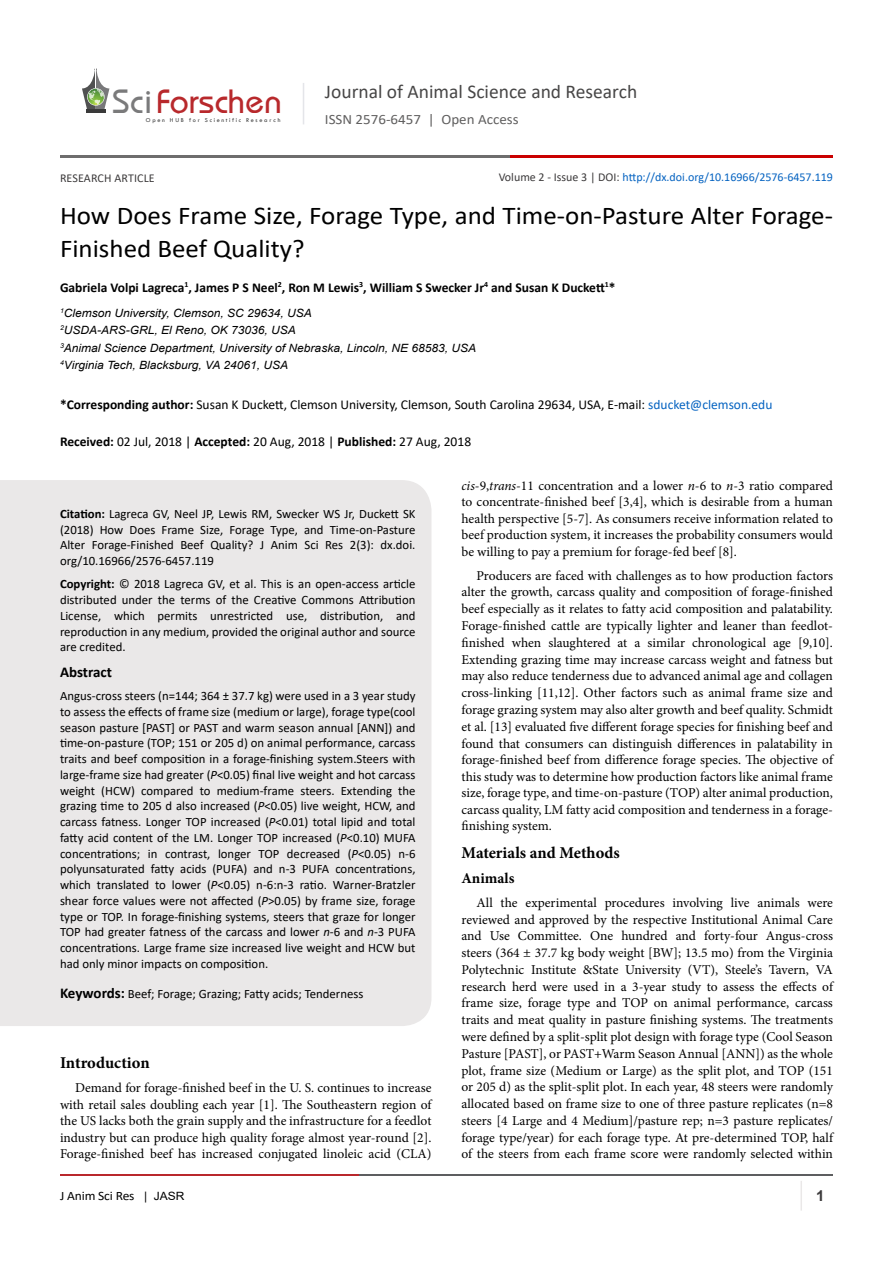
<style>
.page{position:relative;width:893px;height:1263px;background:#fff}
.page>*{position:absolute;margin:0;border:0;box-sizing:border-box;transform-origin:0 0}
.t1{font:35.1px "Opal";color:#b8292c}
.t2{font:25.65px/33px "Calibri";color:#000;scale:1.05 1}
.t3{font:19.5px "Calibri";color:#474646}
.t4{font:700 16.5px "Minion Pro";color:#000}
.List_Paragraph{font:700 15px "Calibri";color:#000}
.t5{font:700 15px "Minion Pro";color:#000}
.t6{font:700 15px "Arial";color:#3c3a3b}
.t7{font:14.25px "Calibri";color:#605f5f;scale:1.05 1}
.t8{font:13.5px/16.6px "Minion Pro";color:#000;text-align:justify}
.t9{font:13.5px "Calibri";color:#000}
.t10{font:700 13.5px "Calibri";color:#000}
.t11{font:12.9px "Calibri";letter-spacing:-.01em;color:#000;scale:1.05 1}
.t12{font:12.75px/15.8px "Calibri";color:#000;text-align:justify}
.t13{font:12px "Calibri";color:#0563c1}
.t14{font:12px "Calibri";letter-spacing:.01em;color:#3c3a3b}
.t15{font:italic 11.4px "Arial";color:#000;scale:1.05 1}
.t16{font:6.15px "Tw Cen";letter-spacing:.28em;color:#3a3a3a}
.s1{color:#7a7a7b}
.s2{color:#3c3a3b}
.s3{font-weight:700}
.s4{color:#0563c1}
.s5{font-style:italic}
.s6{font-weight:700;font-size:15px}
.s7{font-family:"Arial";font-size:11.4px}
</style>
<div class="page">
<hr style="left:86px;top:109px;width:19px;height:4px;background:#3a3a3a">
<svg style="left:82px;top:68px;width:27px;height:41px"></svg>
<hr style="left:303px;top:83px;width:1px;height:41px;background:#e4e5e9">
<hr style="left:800px;top:1181px;width:2px;height:29px;background:#eae8e8">
<hr style="left:60px;top:1174px;width:300px;height:2px;background:#b9282c">
<hr style="left:359px;top:1174px;width:474px;height:2px;background:#5d5e60">
<hr style="left:60px;top:155px;width:535px;height:2px;background:#6e6d6d">
<hr style="left:511px;top:155px;width:322px;height:2px;background:#ca0000">
<div style="left:0;top:480px;width:431px;height:546px;background:#eae8e8"></div>
<p class="t1" style="left:113px;top:80px;width:171px"><span class="s1">Sci</span>Forschen</p>
<p class="t16" style="left:146px;top:116px;width:136px">Open HUB for Scientific Research</p>
<h3 class="t3" style="left:325px;top:78px;width:314px">Journal of Animal Science and Research</h3>
<p class="t7" style="left:325px;top:110px;width:186px">ISSN 2576-6457 | Open Access</p>
<p class="t13" style="left:499px;top:169px;width:336px"><span class="s2">Volume 2 - Issue 3 | DOI:</span> http://dx.doi.org/10.16966/2576-6457.119</p>
<p class="t14" style="left:60px;top:170px;width:96px">RESEARCH ARTICLE</p>
<p class="t2" style="left:60px;top:199px;width:738px">How Does Frame Size, Forage Type, and Time-on-Pasture Alter Forage-<br>Finished Beef Quality?</p>
<p class="t10" style="left:60px;top:278px;width:557px">Gabriela Volpi Lagreca<sup>1</sup>, James P S Neel<sup>2</sup>, Ron M Lewis<sup>3</sup>, William S Swecker Jr<sup>4</sup> and Susan K Duckett<sup>1</sup>*</p>
<p class="t15" style="left:60px;top:305px;width:241px"><sup>1</sup>Clemson University, Clemson, SC 29634, USA</p>
<p class="t15" style="left:60px;top:323px;width:226px"><sup>2</sup>USDA-ARS-GRL, El Reno, OK 73036, USA</p>
<p class="t15" style="left:60px;top:340px;width:398px"><sup>3</sup>Animal Science Department, University of Nebraska, Lincoln, NE 68583, USA</p>
<p class="t15" style="left:60px;top:358px;width:219px"><sup>4</sup>Virginia Tech, Blacksburg, VA 24061, USA</p>
<p class="t9" style="left:60px;top:395px;width:714px"><span class="s3">*Corresponding author:</span> Susan K Duckett, Clemson University, Clemson, South Carolina 29634, USA, E-mail: <span class="s4">sducket@clemson.edu</span></p>
<p class="t9" style="left:60px;top:433px;width:413px"><span class="s3">Received:</span> 02 Jul, 2018 | <span class="s3">Accepted:</span> 20 Aug, 2018 | <span class="s3">Published:</span> 27 Aug, 2018</p>
<p class="t12" style="left:60px;top:505px;width:357px"><span class="s3">Citation:</span> Lagreca GV, Neel JP, Lewis RM, Swecker WS Jr, Duckett SK (2018) How Does Frame Size, Forage Type, and Time-on-Pasture Alter Forage-Finished Beef Quality? J Anim Sci Res 2(3): dx.doi. org/10.16966/2576-6457.119</p>
<p class="t12" style="left:60px;top:576px;width:357px"><span class="s3">Copyright:</span> © 2018 Lagreca GV, et al. This is an open-access article distributed under the terms of the Creative Commons Attribution License, which permits unrestricted use, distribution, and reproduction in any medium, provided the original author and source are credited.</p>
<p class="List_Paragraph" style="left:60px;top:661px;width:53px">Abstract</p>
<p class="t12" style="left:60px;top:688px;width:357px">Angus-cross steers (n=144; 364 ± 37.7 kg) were used in a 3 year study to assess the effects of frame size (medium or large), forage type(cool season pasture [PAST] or PAST and warm season annual [ANN]) and time-on-pasture (TOP; 151 or 205 d) on animal performance, carcass traits and beef composition in a forage-finishing system.Steers with large-frame size had greater (<span class="s5">P</span>&lt;0.05) final live weight and hot carcass weight (HCW) compared to medium-frame steers. Extending the grazing time to 205 d also increased (<span class="s5">P</span>&lt;0.05) live weight, HCW, and carcass fatness. Longer TOP increased (<span class="s5">P</span>&lt;0.01) total lipid and total fatty acid content of the LM. Longer TOP increased (<span class="s5">P</span>&lt;0.10) MUFA concentrations; in contrast, longer TOP decreased (<span class="s5">P</span>&lt;0.05) n-6 polyunsaturated fatty acids (PUFA) and n-3 PUFA concentrations, which translated to lower (<span class="s5">P</span>&lt;0.05) n-6:n-3 ratio. Warner-Bratzler shear force values were not affected (<span class="s5">P</span>&gt;0.05) by frame size, forage type or TOP. In forage-finishing systems, steers that graze for longer TOP had greater fatness of the carcass and lower <span class="s5">n</span>-6 and <span class="s5">n</span>-3 PUFA concentrations. Large frame size increased live weight and HCW but had only minor impacts on composition.</p>
<p class="t12" style="left:60px;top:985px;width:305px"><span class="s6">Keywords:</span> Beef; Forage; Grazing; Fatty acids; Tenderness</p>
<p class="t4" style="left:60px;top:1051px;width:91px">Introduction</p>
<p class="t8" style="left:60px;top:1079px;width:373px;text-indent:15px">Demand for forage-finished beef in the U. S. continues to increase with retail sales doubling each year [1]. The Southeastern region of the US lacks both the grain supply and the infrastructure for a feedlot industry but can produce high quality forage almost year-round [2].<br>Forage-finished beef has increased conjugated linoleic acid (CLA)</p>
<p class="t8" style="left:461px;top:477px;width:373px"><span class="s5">cis</span>-9,<span class="s5">trans</span>-11 concentration and a lower <span class="s5">n</span>-6 to <span class="s5">n</span>-3 ratio compared to concentrate-finished beef [3,4], which is desirable from a human health perspective [5-7]. As consumers receive information related to beef production system, it increases the probability consumers would be willing to pay a premium for forage-fed beef [8].</p>
<p class="t8" style="left:461px;top:567px;width:373px;text-indent:15px">Producers are faced with challenges as to how production factors alter the growth, carcass quality and composition of forage-finished beef especially as it relates to fatty acid composition and palatability.<br>Forage-finished cattle are typically lighter and leaner than feedlot&shy;finished when slaughtered at a similar chronological age [9,10].<br>Extending grazing time may increase carcass weight and fatness but may also reduce tenderness due to advanced animal age and collagen cross-linking [11,12]. Other factors such as animal frame size and forage grazing system may also alter growth and beef quality. Schmidt et al. [13] evaluated five different forage species for finishing beef and found that consumers can distinguish differences in palatability in forage-finished beef from difference forage species. The objective of this study was to determine how production factors like animal frame size, forage type, and time-on-pasture (TOP) alter animal production, carcass quality, LM fatty acid composition and tenderness in a forage&shy;finishing system.</p>
<p class="t4" style="left:461px;top:841px;width:160px">Materials and Methods</p>
<p class="t5" style="left:461px;top:868px;width:55px">Animals</p>
<p class="t8" style="left:461px;top:895px;width:373px;text-indent:15px">All the experimental procedures involving live animals were reviewed and approved by the respective Institutional Animal Care and Use Committee. One hundred and forty-four Angus-cross steers (364 ± 37.7 kg body weight [BW]; 13.5 mo) from the Virginia Polytechnic Institute &amp;State University (VT), Steele’s Tavern, VA research herd were used in a 3-year study to assess the effects of frame size, forage type and TOP on animal performance, carcass traits and meat quality in pasture finishing systems. The treatments were defined by a split-split plot design with forage type (Cool Season Pasture [PAST], or PAST+Warm Season Annual [ANN]) as the whole plot, frame size (Medium or Large) as the split plot, and TOP (151 or 205 d) as the split-split plot. In each year, 48 steers were randomly allocated based on frame size to one of three pasture replicates (n=8 steers [4 Large and 4 Medium]/pasture rep; n=3 pasture replicates/ forage type/year) for each forage type. At pre-determined TOP, half of the steers from each frame score were randomly selected within</p>
<p class="t11" style="left:60px;top:1186px;width:120px">J Anim Sci Res <span class="s7">| JASR</span></p>
<p class="t6" style="left:816px;top:1185px;width:10px">1</p>
</div>
